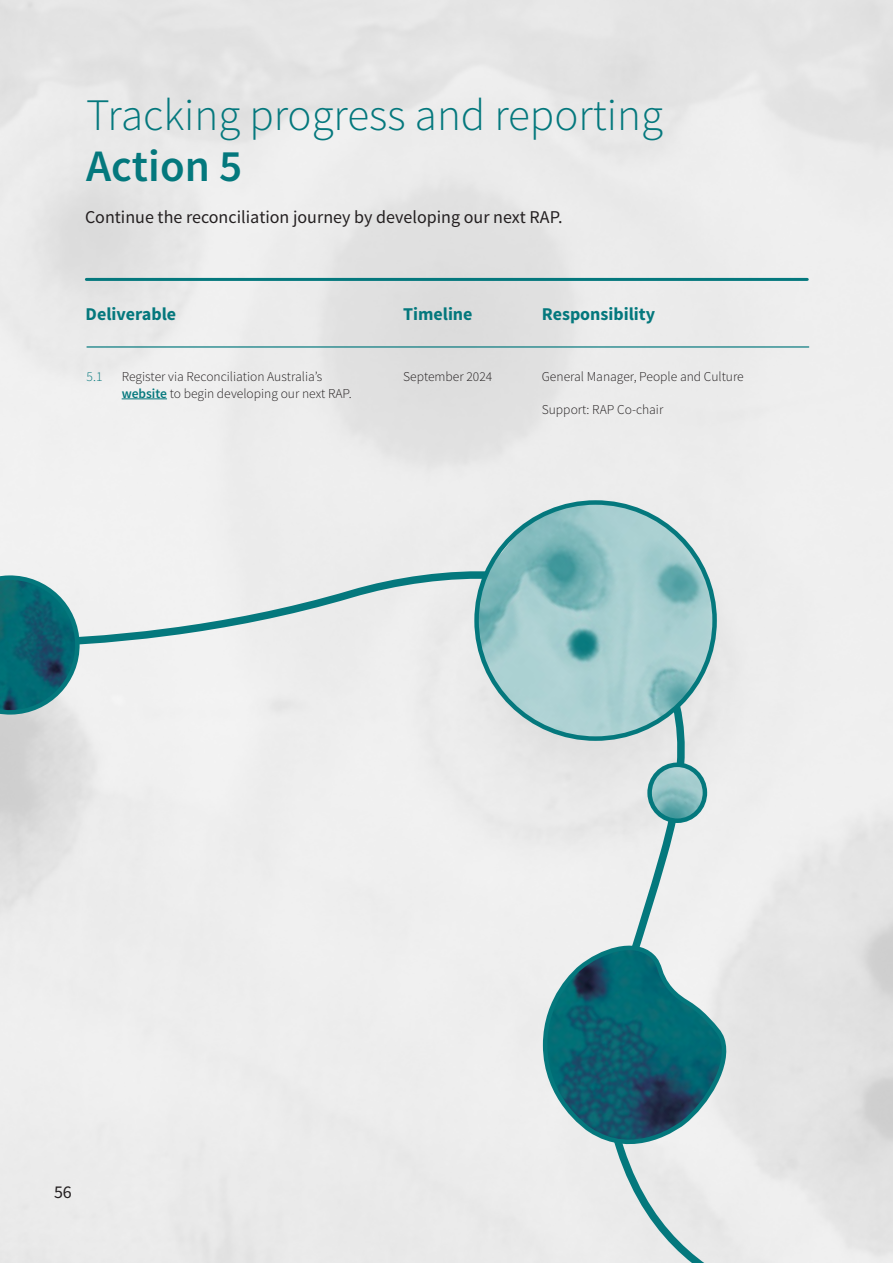
<style>
.page{position:relative;width:893px;height:1263px;background:#fff}
.page>*{position:absolute;margin:0;border:0;box-sizing:border-box;transform-origin:0 0}
.t1{font:300 45px "Source Sans Pro";color:#04787d}
.t2{font:600 45px "Source Sans Pro";color:#04787d}
.Table_body_regular{font:18px "Source Sans Pro";color:#231f20}
.t3{font:700 18px "Source Sans Pro";color:#04787d}
.Table_body_regular-2{font:300 13.5px/16.2px "Source Sans Pro";color:#231f20}
.Table_body_regular-3{font:300 13.5px "Source Sans Pro";color:#04787d}
.s1{font-weight:600;color:#04787d}
</style>
<div class="page">
<img style="left:0;top:0;width:893px;height:1263px">
<hr style="left:86px;top:278px;width:721px;height:3px;background:#04787d">
<hr style="left:87px;top:346px;width:722px;height:2px;background:#04787d">
<hr style="left:122px;top:398px;width:45px;height:1px;background:#04787d">
<div style="left:0;top:559px;width:770px;height:704px;background:#ededed"></div>
<img style="left:477px;top:502px;width:238px;height:237px">
<svg style="left:541px;top:939px;width:190px;height:220px"></svg>
<svg style="left:0;top:573px;width:78px;height:143px"></svg>
<img style="left:649px;top:765px;width:56px;height:56px">
<div style="left:647px;top:762px;width:60px;height:61px;border:4px solid #04787d;border-radius:50%"></div>
<p class="t1" style="left:86px;top:88px;width:578px">Tracking progress and reporting</p>
<p class="t2" style="left:86px;top:138px;width:158px">Action 5</p>
<p class="Table_body_regular" style="left:85px;top:206px;width:479px">Continue the reconciliation journey by developing our next RAP.</p>
<p class="t3" style="left:86px;top:302px;width:92px">Deliverable</p>
<p class="t3" style="left:403px;top:302px;width:71px">Timeline</p>
<p class="t3" style="left:542px;top:302px;width:115px">Responsibility</p>
<p class="Table_body_regular-3" style="left:87px;top:369px;width:17px">5.1</p>
<p class="Table_body_regular-2" style="left:122px;top:369px;width:232px">Register via Reconciliation Australia’s <span class="s1">website</span> to begin developing our next RAP.</p>
<p class="Table_body_regular-2" style="left:403px;top:369px;width:91px">September 2024</p>
<p class="Table_body_regular-2" style="left:542px;top:369px;width:203px">General Manager, People and Culture</p>
<p class="Table_body_regular-2" style="left:542px;top:401px;width:123px">Support: RAP Co-chair</p>
<p class="Table_body_regular" style="left:54px;top:1181px;width:19px">56</p>
</div>
